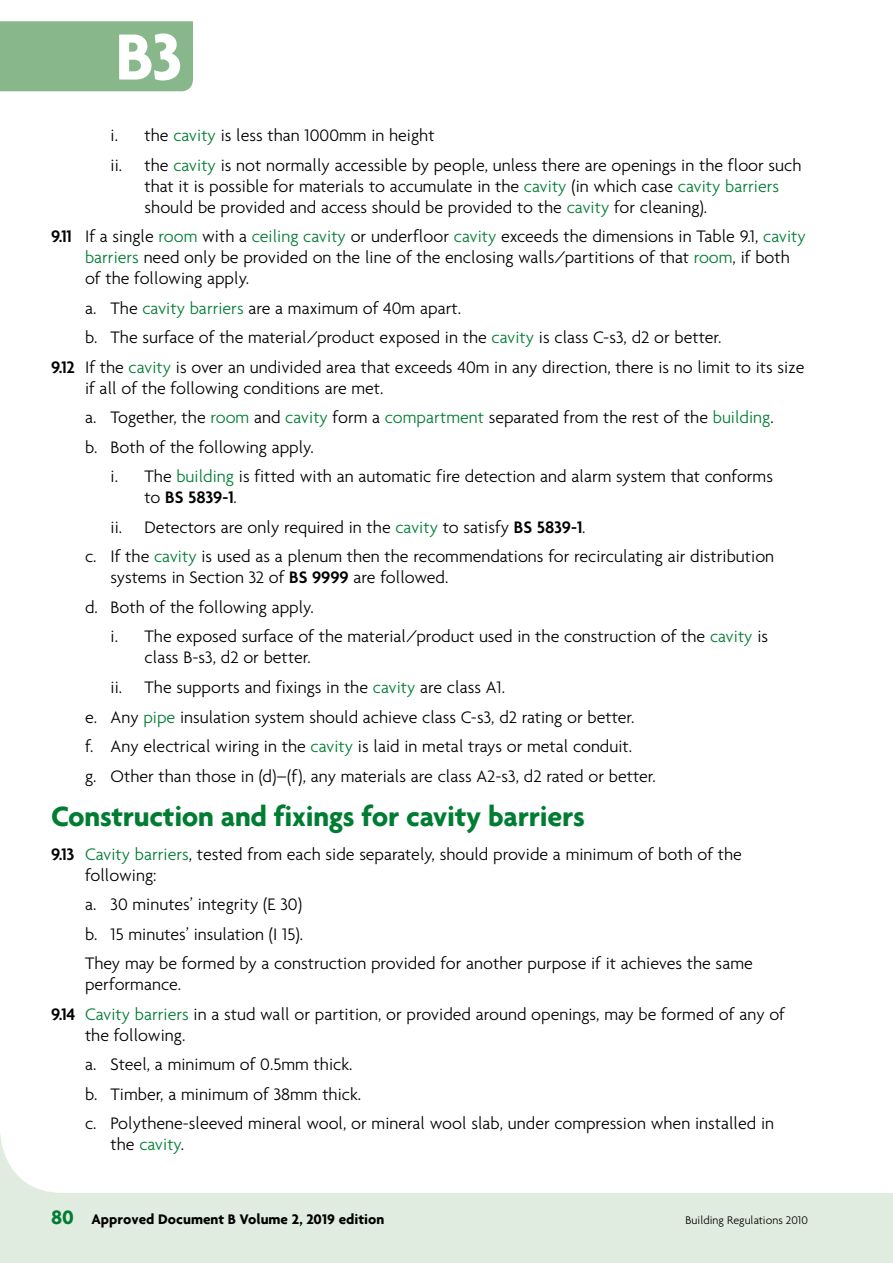
<style>
.page{position:relative;width:893px;height:1263px;background:#fff}
.page>*{position:absolute;margin:0;border:0;box-sizing:border-box;transform-origin:0 0}
.t1{font:700 70.5px "Agenda";color:#fff}
.t2{font:700 30px "Agenda";letter-spacing:-.01em;color:#007d32}
.t3{font:300 18px/29.5px "Agenda";color:#000}
.t4{font:300 18px "Agenda";color:#007d32}
.t5{font:700 15px "Agenda";color:#000}
.t6{font:300 12px "Agenda";color:#000}
.s1{color:#007d32}
.s2{font-weight:600}
.s3{color:#000}
.s4{font-size:21px;color:#007d32}
</style>
<div class="page">
<svg style="left:0;top:1134px;width:893px;height:129px;fill:#e1ece1"></svg>
<div style="left:0;top:21px;width:193px;height:70px;background:#87b78b"></div>
<h1 class="t1" style="left:115px;top:14px;width:69px">B3</h1>
<p class="t3" style="left:111px;top:121px;width:692px">i. the <span class="s1">cavity</span> is less than 1000mm in height<br>ii. the <span class="s1">cavity</span> is not normally accessible by people, unless there are openings in the floor such</p>
<p class="t3" style="left:145px;top:175px;width:636px;line-height:21px">that it is possible for materials to accumulate in the <span class="s1">cavity</span> (in which case <span class="s1">cavity barriers </span>should be provided and access should be provided to the <span class="s1">cavity</span> for cleaning).</p>
<p class="t3" style="left:85px;top:226px;width:722px;line-height:21px;text-indent:-34px"><span class="s2">9.11</span> If a single <span class="s1">room</span> with a <span class="s1">ceiling cavity</span> or underfloor <span class="s1">cavity</span> exceeds the dimensions in Table 9.1, <span class="s1">cavity barriers</span> need only be provided on the line of the enclosing walls/partitions of that <span class="s1">room</span>, if both of the following apply.</p>
<p class="t3" style="left:85px;top:293px;width:378px">a. The <span class="s1">cavity barriers</span> are a maximum of 40m apart.</p>
<p class="t3" style="left:85px;top:323px;width:638px">b. The surface of the material/product exposed in the <span class="s1">cavity</span> is class C-s3, d2 or better.</p>
<p class="t3" style="left:51px;top:352px;width:755px"><span class="s2">9.12</span> If the <span class="s1">cavity</span> is over an undivided area that exceeds 40m in any direction, there is no limit to its size</p>
<p class="t3" style="left:85px;top:373px;width:690px">if all of the following conditions are met.<br>a. Together, the <span class="s1">room</span> and <span class="s1">cavity</span> form a <span class="s1">compartment</span> separated from the rest of the <span class="s1">building</span>. b. Both of the following apply.</p>
<p class="t3" style="left:145px;top:466px;width:630px;line-height:21px;text-indent:-34px">i. The <span class="s1">building</span> is fitted with an automatic fire detection and alarm system that conforms to <span class="s2">BS 5839-1</span>.</p>
<p class="t3" style="left:85px;top:512px;width:691px;text-indent:26px">ii. Detectors are only required in the <span class="s1">cavity</span> to satisfy <span class="s2">BS 5839-1</span>.<br>c. If the <span class="s1">cavity</span> is used as a plenum then the recommendations for recirculating air distribution</p>
<p class="t3" style="left:85px;top:563px;width:365px;text-indent:26px">systems in Section 32 of <span class="s2">BS 9999</span> are followed. d. Both of the following apply.</p>
<p class="t3" style="left:145px;top:626px;width:625px;line-height:21px;text-indent:-34px">i. The exposed surface of the material/product used in the construction of the <span class="s1">cavity</span> is class B-s3, d2 or better.</p>
<p class="t3" style="left:85px;top:672px;width:572px;text-indent:26px">ii. The supports and fixings in the <span class="s1">cavity</span> are class A1.<br>e. Any <span class="s1">pipe</span> insulation system should achieve class C-s3, d2 rating or better.<br>f. Any electrical wiring in the <span class="s1">cavity</span> is laid in metal trays or metal conduit.<br>g. Other than those in (d)–(f), any materials are class A2-s3, d2 rated or better.</p>
<h2 class="t2" style="left:51px;top:798px;width:535px">Construction and fixings for cavity barriers</h2>
<p class="t3" style="left:85px;top:843px;width:658px;line-height:21px;text-indent:-34px"><span class="s2">9.13</span> <span class="s1">Cavity barriers</span>, tested from each side separately, should provide a minimum of both of the following:</p>
<p class="t3" style="left:85px;top:889px;width:669px">a. 30 minutes’ integrity (E 30)<br>b. 15 minutes’ insulation (I 15).<br>They may be formed by a construction provided for another purpose if it achieves the same</p>
<p class="t3" style="left:51px;top:969px;width:735px;text-indent:34px">performance.<br><span class="s2">9.14</span> <span class="s1">Cavity barriers</span> in a stud wall or partition, or provided around openings, may be formed of any of</p>
<p class="t3" style="left:85px;top:1020px;width:691px">the following.<br>a. Steel, a minimum of 0.5mm thick.<br>b. Timber, a minimum of 38mm thick.<br>c. Polythene-sleeved mineral wool, or mineral wool slab, under compression when installed in</p>
<p class="t4" style="left:111px;top:1134px;width:75px"><span class="s3">the</span> cavity<span class="s3">.</span></p>
<p class="t5" style="left:51px;top:1210px;width:335px"><span class="s4">80</span> Approved Document B Volume 2, 2019 edition</p>
<p class="t6" style="left:685px;top:1213px;width:124px">Building Regulations 2010</p>
</div>
